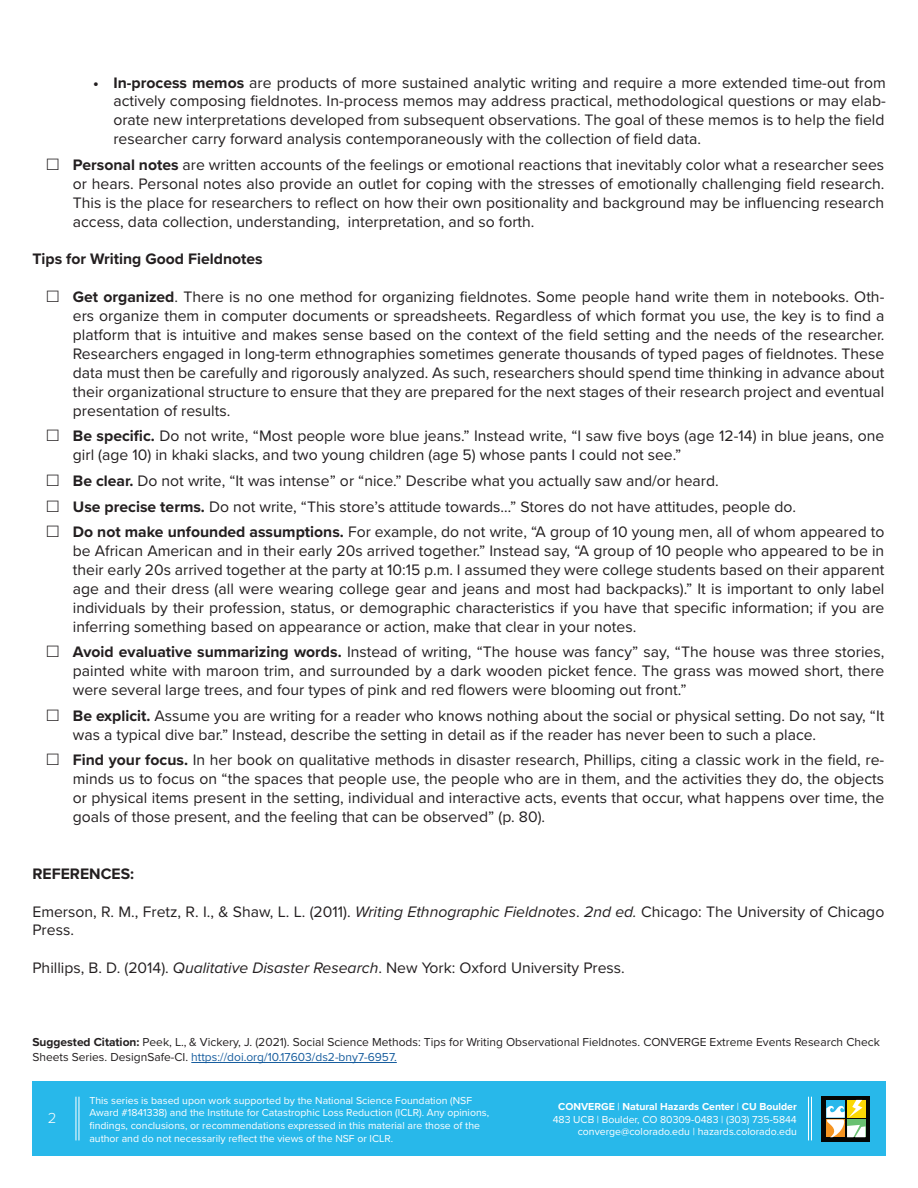
<style>
.page{position:relative;width:918px;height:1188px;background:#fff}
.page>*{position:absolute;margin:0;border:0;box-sizing:border-box;transform-origin:0 0}
.t1{font:15.75px/18.9px "Proxima Nova";color:#231f20;text-align:justify}
.t2{font:700 15.75px "Proxima Nova";color:#231f20}
.t3{font:300 15px "Proxima Nova";color:#fff}
.t4{font:12px/14.4px "Proxima Nova";color:#231f20}
.t5{font:10.5px/12.6px "Proxima Nova";color:#fff}
.s1{font-weight:700}
.s2{font-style:italic}
.s3{color:#175d9e}
</style>
<div class="page">
<div style="left:32px;top:1081px;width:854px;height:75px;background:#28b8ea"></div>
<div style="left:822px;top:1096px;width:48px;height:46px;background:#040503"></div>
<svg style="left:826px;top:1100px;width:39px;height:37px"></svg>
<hr style="left:79px;top:1097px;width:1px;height:43px;background:#fff">
<hr style="left:76px;top:1097px;width:1px;height:43px;background:#fff">
<hr style="left:811px;top:1097px;width:1px;height:43px;background:#fff">
<hr style="left:808px;top:1097px;width:1px;height:43px;background:#fff">
<hr style="left:191px;top:1062px;width:206px;height:1px;background:#175d9e">
<p class="t1" style="left:113px;top:72px;width:774px;text-indent:-20px"><span class="s1">• In-process memos</span> are products of more sustained analytic writing and require a more extended time-out from actively composing fieldnotes. In-process memos may address practical, methodological questions or may elab&shy;orate new interpretations developed from subsequent observations. The goal of these memos is to help the field researcher carry forward analysis contemporaneously with the collection of field data.</p>
<p class="t1" style="left:73px;top:155px;width:813px"><span class="s1">Personal notes</span> are written accounts of the feelings or emotional reactions that inevitably color what a researcher sees or hears. Personal notes also provide an outlet for coping with the stresses of emotionally challenging field research.<br>This is the place for researchers to reflect on how their own positionality and background may be influencing research access, data collection, understanding, interpretation, and so forth.</p>
<p class="t2" style="left:32px;top:247px;width:232px">Tips for Writing Good Fieldnotes</p>
<p class="t1" style="left:73px;top:287px;width:813px"><span class="s1">Get organized</span>. There is no one method for organizing fieldnotes. Some people hand write them in notebooks. Oth&shy;ers organize them in computer documents or spreadsheets. Regardless of which format you use, the key is to find a platform that is intuitive and makes sense based on the context of the field setting and the needs of the researcher.<br>Researchers engaged in long-term ethnographies sometimes generate thousands of typed pages of fieldnotes. These data must then be carefully and rigorously analyzed. As such, researchers should spend time thinking in advance about their organizational structure to ensure that they are prepared for the next stages of their research project and eventual presentation of results.</p>
<p class="t1" style="left:73px;top:426px;width:813px"><span class="s1">Be specific.</span> Do not write, “Most people wore blue jeans.” Instead write, “I saw five boys (age 12-14) in blue jeans, one girl (age 10) in khaki slacks, and two young children (age 5) whose pants I could not see.”</p>
<p class="t1" style="left:73px;top:467px;width:813px;line-height:25.7px;text-align:left"><span class="s1">Be clear.</span> Do not write, “It was intense” or “nice.” Describe what you actually saw and/or heard.<br><span class="s1">Use precise terms.</span> Do not write, “This store’s attitude towards…” Stores do not have attitudes, people do.<br><span class="s1">Do not make unfounded assumptions.</span> For example, do not write, “A group of 10 young men, all of whom appeared to</p>
<p class="t1" style="left:73px;top:541px;width:813px">be African American and in their early 20s arrived together.” Instead say, “A group of 10 people who appeared to be in their early 20s arrived together at the party at 10:15 p.m. I assumed they were college students based on their apparent age and their dress (all were wearing college gear and jeans and most had backpacks).” It is important to only label individuals by their profession, status, or demographic characteristics if you have that specific information; if you are inferring something based on appearance or action, make that clear in your notes.</p>
<p class="t1" style="left:73px;top:642px;width:813px"><span class="s1">Avoid evaluative summarizing words.</span> Instead of writing, “The house was fancy” say, “The house was three stories, painted white with maroon trim, and surrounded by a dark wooden picket fence. The grass was mowed short, there were several large trees, and four types of pink and red flowers were blooming out front.”</p>
<p class="t1" style="left:73px;top:705px;width:813px"><span class="s1">Be explicit.</span> Assume you are writing for a reader who knows nothing about the social or physical setting. Do not say, “It was a typical dive bar.” Instead, describe the setting in detail as if the reader has never been to such a place.</p>
<p class="t1" style="left:73px;top:750px;width:813px"><span class="s1">Find your focus.</span> In her book on qualitative methods in disaster research, Phillips, citing a classic work in the field, re&shy;minds us to focus on “the spaces that people use, the people who are in them, and the activities they do, the objects or physical items present in the setting, individual and interactive acts, events that occur, what happens over time, the goals of those present, and the feeling that can be observed” (p. 80).</p>
<p class="t2" style="left:32px;top:862px;width:103px">REFERENCES:</p>
<p class="t1" style="left:32px;top:901px;width:853px">Emerson, R. M., Fretz, R. I., &amp; Shaw, L. L. (2011). <span class="s2">Writing Ethnographic Fieldnotes</span>. <span class="s2">2nd ed.</span> Chicago: The University of Chicago<br>Press.</p>
<p class="t1" style="left:32px;top:958px;width:594px">Phillips, B. D. (2014). <span class="s2">Qualitative Disaster Research</span>. New York: Oxford University Press.</p>
<p class="t4" style="left:32px;top:1034px;width:849px"><span class="s1">Suggested Citation:</span> Peek, L., &amp; Vickery, J. (2021). Social Science Methods: Tips for Writing Observational Fieldnotes. CONVERGE Extreme Events Research Check<br>Sheets Series. DesignSafe-CI. <span class="s3">https://doi.org/10.17603/ds2-bny7-6957.</span></p>
<p class="t3" style="left:48px;top:1107px;width:10px">2</p>
<p class="t5" style="left:89px;top:1094px;width:401px">This series is based upon work supported by the National Science Foundation (NSF Award #1841338) and the Institute for Catastrophic Loss Reduction (ICLR). Any opinions, findings, conclusions, or recommendations expressed in this material are those of the author and do not necessarily reflect the views of the NSF or ICLR.</p>
<p class="t5" style="left:553px;top:1100px;width:246px;text-align:right"><span class="s1">CONVERGE</span> | <span class="s1">Natural Hazards Center</span> | <span class="s1">CU Boulder<br></span>483 UCB | Boulder, CO 80309-0483 | (303) 735-5844 converge@colorado.edu | hazards.colorado.edu</p>
</div>
